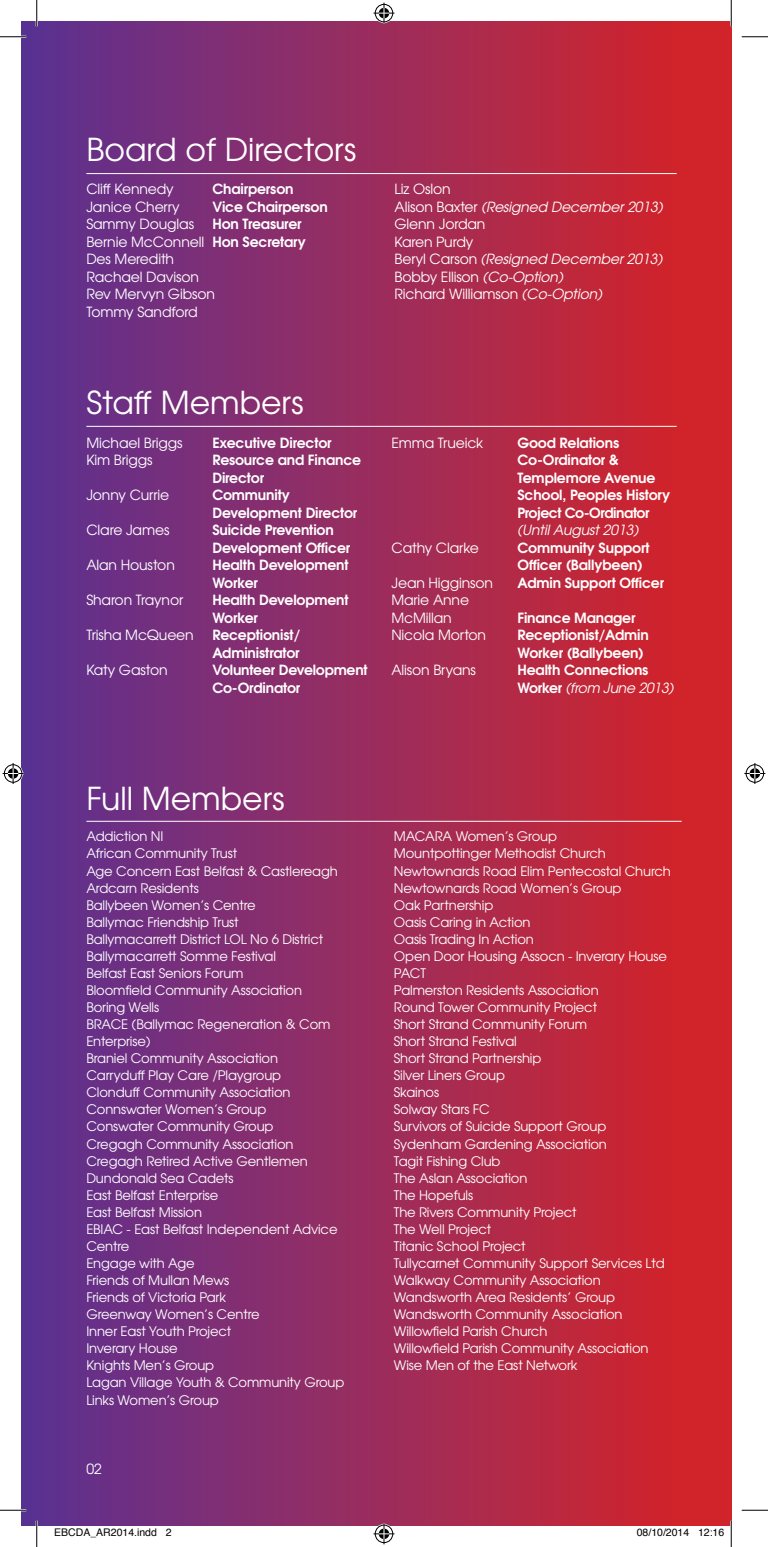
<style>
.page{position:relative;width:768px;height:1547px;background:#fff}
.page>*{position:absolute;margin:0;border:0;box-sizing:border-box;transform-origin:0 0}
.t1{font:31.5px "Te X Gyre Adventor";color:#fff}
.t2{font:700 14px/17.5px "Te X Gyre Adventor";letter-spacing:-.01em;color:#fff}
.t3{font:14px/17.5px "Te X Gyre Adventor";letter-spacing:-.01em;color:#fff}
.t4{font:italic 14px "Te X Gyre Adventor";letter-spacing:-.01em;color:#fff}
.t5{font:13.12px/17px "Te X Gyre Adventor";letter-spacing:-.01em;color:#fff}
.t6{font:10.5px "Helvetica";color:#000}
.s1{font-weight:700}
.s2{font-style:italic}
.s3{font-weight:400;font-style:italic}
</style>
<div class="page">
<div style="left:22px;top:22px;width:709px;height:1503px;background:linear-gradient(to right,#5b3393,#da2424)"></div>
<hr style="left:86px;top:173px;width:591px;height:1px;background:#fff">
<hr style="left:86px;top:426px;width:591px;height:1px;background:#fff">
<hr style="left:86px;top:821px;width:596px;height:1px;background:#fff">
<hr style="left:0;top:36px;width:26px;height:2px;background:#fff">
<hr style="left:0;top:1509px;width:26px;height:2px;background:#fff">
<hr style="left:36px;top:0;width:2px;height:26px;background:#fff">
<hr style="left:36px;top:1521px;width:2px;height:26px;background:#fff">
<hr style="left:730px;top:0;width:2px;height:26px;background:#fff">
<hr style="left:730px;top:1521px;width:2px;height:26px;background:#fff">
<svg style="left:0;top:36px;width:26px;height:1px"></svg>
<svg style="left:742px;top:36px;width:26px;height:1px"></svg>
<svg style="left:0;top:1510px;width:26px;height:1px"></svg>
<svg style="left:742px;top:1510px;width:26px;height:1px"></svg>
<svg style="left:36px;top:0;width:1px;height:26px"></svg>
<svg style="left:36px;top:1521px;width:1px;height:26px"></svg>
<svg style="left:731px;top:0;width:1px;height:26px"></svg>
<svg style="left:731px;top:1521px;width:1px;height:26px"></svg>
<svg style="left:373px;top:3px;width:21px;height:21px"></svg>
<svg style="left:373px;top:1523px;width:21px;height:21px"></svg>
<svg style="left:3px;top:763px;width:21px;height:21px"></svg>
<svg style="left:744px;top:763px;width:21px;height:21px"></svg>
<h1 class="t1" style="left:86px;top:125px;width:271px">Board of Directors</h1>
<p class="t3" style="left:86px;top:180px;width:89px">Cliff Kennedy</p>
<p class="t2" style="left:212px;top:179px;width:83px">Chairperson</p>
<p class="t3" style="left:86px;top:197px;width:95px">Janice Cherry</p>
<p class="t2" style="left:212px;top:197px;width:117px">Vice Chairperson</p>
<p class="t3" style="left:86px;top:215px;width:109px">Sammy Douglas</p>
<p class="t3" style="left:86px;top:215px;width:221px;text-indent:126px"><span class="s1">Hon Treasurer<br></span>Bernie McConnell <span class="s1">Hon Secretary<br></span>Des Meredith<br>Rachael Davison<br>Rev Mervyn Gibson<br>Tommy Sandford</p>
<p class="t3" style="left:394px;top:180px;width:270px">Liz Oslon<br>Alison Baxter <span class="s2">(Resigned December 2013)<br></span>Glenn Jordan<br>Karen Purdy<br>Beryl Carson <span class="s2">(Resigned December 2013)<br></span>Bobby Ellison <span class="s2">(Co-Option)<br></span>Richard Williamson <span class="s2">(Co-Option)</span></p>
<h1 class="t1" style="left:86px;top:378px;width:219px">Staff Members</h1>
<p class="t3" style="left:86px;top:433px;width:98px">Michael Briggs</p>
<p class="t2" style="left:212px;top:432px;width:121px">Executive Director</p>
<p class="t3" style="left:86px;top:450px;width:68px">Kim Briggs</p>
<p class="t2" style="left:212px;top:450px;width:150px">Resource and Finance<br>Director</p>
<p class="t3" style="left:86px;top:485px;width:84px">Jonny Currie</p>
<p class="t2" style="left:212px;top:485px;width:147px">Community<br>Development Director</p>
<p class="t3" style="left:86px;top:520px;width:85px">Clare James</p>
<p class="t2" style="left:212px;top:520px;width:139px">Suicide Prevention<br>Development Officer</p>
<p class="t3" style="left:86px;top:555px;width:90px">Alan Houston</p>
<p class="t2" style="left:212px;top:555px;width:138px">Health Development<br>Worker</p>
<p class="t3" style="left:86px;top:590px;width:98px">Sharon Traynor</p>
<p class="t2" style="left:212px;top:590px;width:138px">Health Development<br>Worker</p>
<p class="t3" style="left:86px;top:625px;width:109px">Trisha McQueen</p>
<p class="t2" style="left:212px;top:625px;width:89px">Receptionist/<br>Administrator</p>
<p class="t3" style="left:86px;top:660px;width:83px">Katy Gaston</p>
<p class="t2" style="left:212px;top:660px;width:157px">Volunteer Development<br>Co-Ordinator</p>
<p class="t3" style="left:391px;top:433px;width:93px">Emma Trueick</p>
<p class="t2" style="left:517px;top:432px;width:154px">Good Relations<br>Co-Ordinator &amp;<br>Templemore Avenue<br>School, Peoples History<br>Project Co-Ordinator</p>
<p class="t4" style="left:517px;top:519px;width:123px">(Until August 2013)</p>
<p class="t3" style="left:391px;top:538px;width:89px">Cathy Clarke</p>
<p class="t2" style="left:517px;top:537px;width:134px">Community Support<br>Officer (Ballybeen)</p>
<p class="t3" style="left:391px;top:573px;width:103px">Jean Higginson</p>
<p class="t2" style="left:517px;top:572px;width:148px">Admin Support Officer</p>
<p class="t3" style="left:391px;top:590px;width:79px">Marie Anne<br>McMillan</p>
<p class="t2" style="left:517px;top:607px;width:120px">Finance Manager</p>
<p class="t3" style="left:391px;top:625px;width:96px">Nicola Morton</p>
<p class="t2" style="left:517px;top:625px;width:133px">Receptionist/Admin<br>Worker (Ballybeen)</p>
<p class="t3" style="left:391px;top:660px;width:86px">Alison Bryans</p>
<p class="t2" style="left:517px;top:660px;width:158px">Health Connections<br>Worker <span class="s3">(from June 2013)</span></p>
<h1 class="t1" style="left:86px;top:773px;width:200px">Full Members</h1>
<p class="t5" style="left:86px;top:827px;width:260px">Addiction NI<br>African Community Trust<br>Age Concern East Belfast &amp; Castlereagh<br>Ardcarn Residents<br>Ballybeen Women’s Centre<br>Ballymac Friendship Trust<br>Ballymacarrett District LOL No 6 District<br>Ballymacarrett Somme Festival<br>Belfast East Seniors Forum<br>Bloomfield Community Association<br>Boring Wells<br>BRACE (Ballymac Regeneration &amp; Com<br>Enterprise)<br>Braniel Community Association<br>Carryduff Play Care /Playgroup<br>Clonduff Community Association<br>Connswater Women’s Group<br>Conswater Community Group<br>Cregagh Community Association<br>Cregagh Retired Active Gentlemen<br>Dundonald Sea Cadets<br>East Belfast Enterprise<br>East Belfast Mission<br>EBIAC - East Belfast Independent Advice<br>Centre<br>Engage with Age<br>Friends of Mullan Mews<br>Friends of Victoria Park<br>Greenway Women’s Centre<br>Inner East Youth Project<br>Inverary House<br>Knights Men’s Group<br>Lagan Village Youth &amp; Community Group<br>Links Women’s Group</p>
<p class="t5" style="left:394px;top:827px;width:278px">MACARA Women’s Group<br>Mountpottinger Methodist Church<br>Newtownards Road Elim Pentecostal Church<br>Newtownards Road Women’s Group<br>Oak Partnership<br>Oasis Caring in Action<br>Oasis Trading In Action<br>Open Door Housing Assocn - Inverary House<br>PACT<br>Palmerston Residents Association<br>Round Tower Community Project<br>Short Strand Community Forum<br>Short Strand Festival<br>Short Strand Partnership<br>Silver Liners Group<br>Skainos<br>Solway Stars FC<br>Survivors of Suicide Support Group<br>Sydenham Gardening Association<br>Tagit Fishing Club<br>The Aslan Association<br>The Hopefuls<br>The Rivers Community Project<br>The Well Project<br>Titanic School Project<br>Tullycarnet Community Support Services Ltd<br>Walkway Community Association<br>Wandsworth Area Residents’ Group<br>Wandsworth Community Association<br>Willowfield Parish Church<br>Willowfield Parish Community Association<br>Wise Men of the East Network</p>
<p class="t3" style="left:86px;top:1459px;width:17px">02</p>
<p class="t6" style="left:54px;top:1525px;width:119px">EBCDA_AR2014.indd 2</p>
<p class="t6" style="left:637px;top:1525px;width:89px">08/10/2014 12:16</p>
</div>
